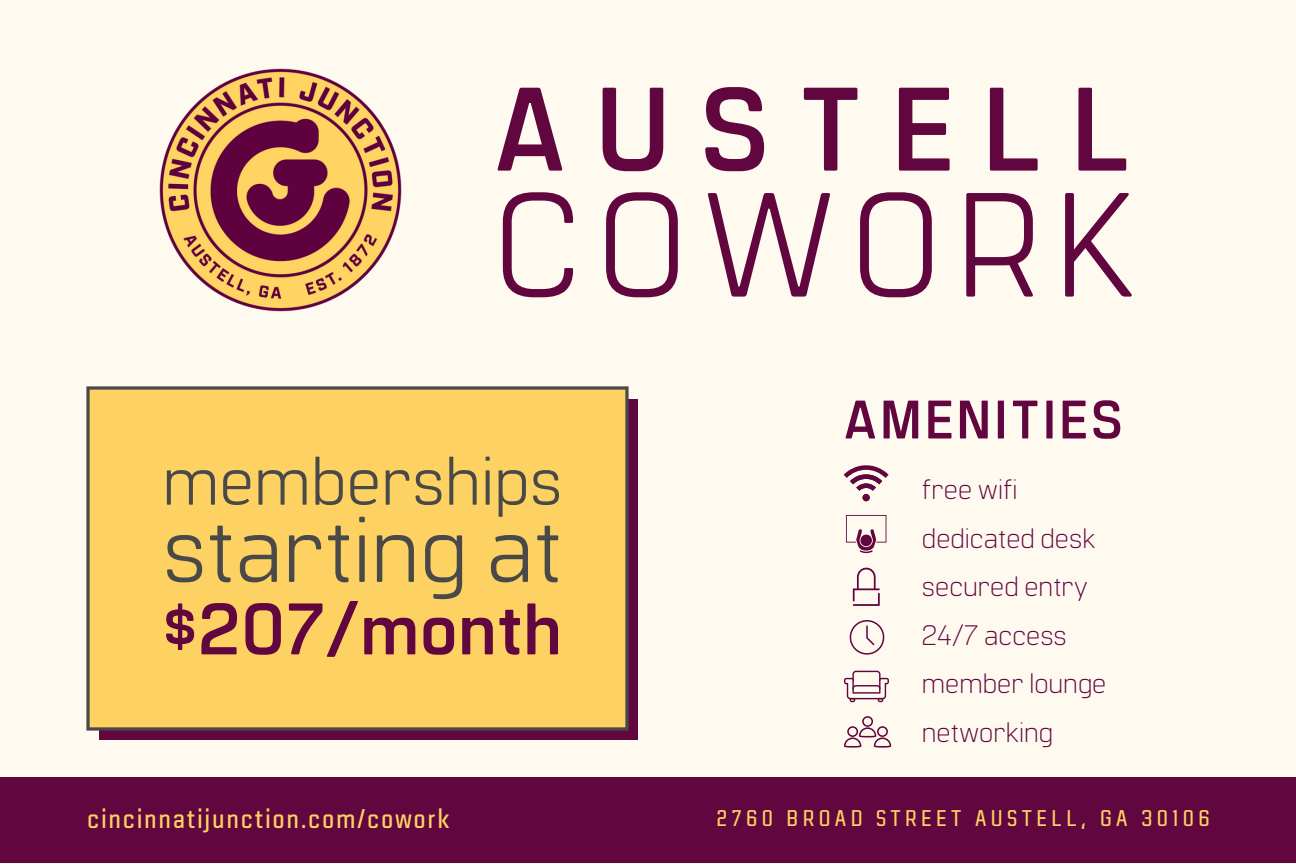
<style>
.page{position:relative;width:1296px;height:864px;background:#fffaef}
.page>*{position:absolute;margin:0;border:0;box-sizing:border-box;transform-origin:0 0}
.t1{font:147.9px "Manifold CF";letter-spacing:.095em;color:#620640}
.t2{font:700 118.5px "Manifold CF";letter-spacing:.24em;color:#620640}
.t3{font:93px "Manifold CF";color:#484948}
.t4{font:700 72.9px "Manifold CF";color:#620640}
.t5{font:68.7px "Manifold CF";color:#484948}
.t6{font:700 54px "Manifold CF";letter-spacing:.055em;color:#620640}
.t7{font:300 28.2px/48.6px "Manifold CF";color:#620640}
.t8{font:500 27px "Mental";letter-spacing:.085em;color:#fdd162}
.t9{font:500 22.8px "Mental";letter-spacing:.225em;color:#fdd162}
</style>
<div class="page">
<img style="left:150px;top:60px;width:261px;height:261px;border-radius:50%">
<svg style="left:844px;top:465px;width:45px;height:36px"></svg>
<div style="left:863px;top:494px;width:7px;height:7px;background:#620640;border-radius:50%"></div>
<svg style="left:846px;top:515px;width:40px;height:38px"></svg>
<div style="left:99px;top:399px;width:539px;height:341px;background:#620640"></div>
<div style="left:86px;top:386px;width:543px;height:345px;background:#fdd162"></div>
<svg style="left:844px;top:671px;width:45px;height:31px"></svg>
<svg style="left:853px;top:568px;width:27px;height:38px"></svg>
<svg style="left:850px;top:620px;width:34px;height:35px"></svg>
<div style="left:0;top:778px;width:1296px;height:85px;background:#620640"></div>
<svg style="left:844px;top:716px;width:47px;height:32px"></svg>
<h2 class="t2" style="left:493px;top:52px;width:639px">AUSTELL</h2>
<h1 class="t1" style="left:492px;top:149px;width:647px">COWORK</h1>
<h3 class="t5" style="left:162px;top:436px;width:402px">memberships</h3>
<h3 class="t3" style="left:162px;top:489px;width:401px">starting at</h3>
<h3 class="t4" style="left:162px;top:581px;width:401px">$207/month</h3>
<p class="t8" style="left:88px;top:807px;width:363px">cincinnatijunction.com/cowork</p>
<h3 class="t6" style="left:844px;top:384px;width:281px">AMENITIES</h3>
<p class="t7" style="left:922px;top:464px;width:186px">free wifi dedicated desk secured entry<br>24/7 access member lounge networking</p>
<p class="t9" style="left:717px;top:809px;width:494px">2760 BROAD STREET AUSTELL, GA 30106</p>
</div>
